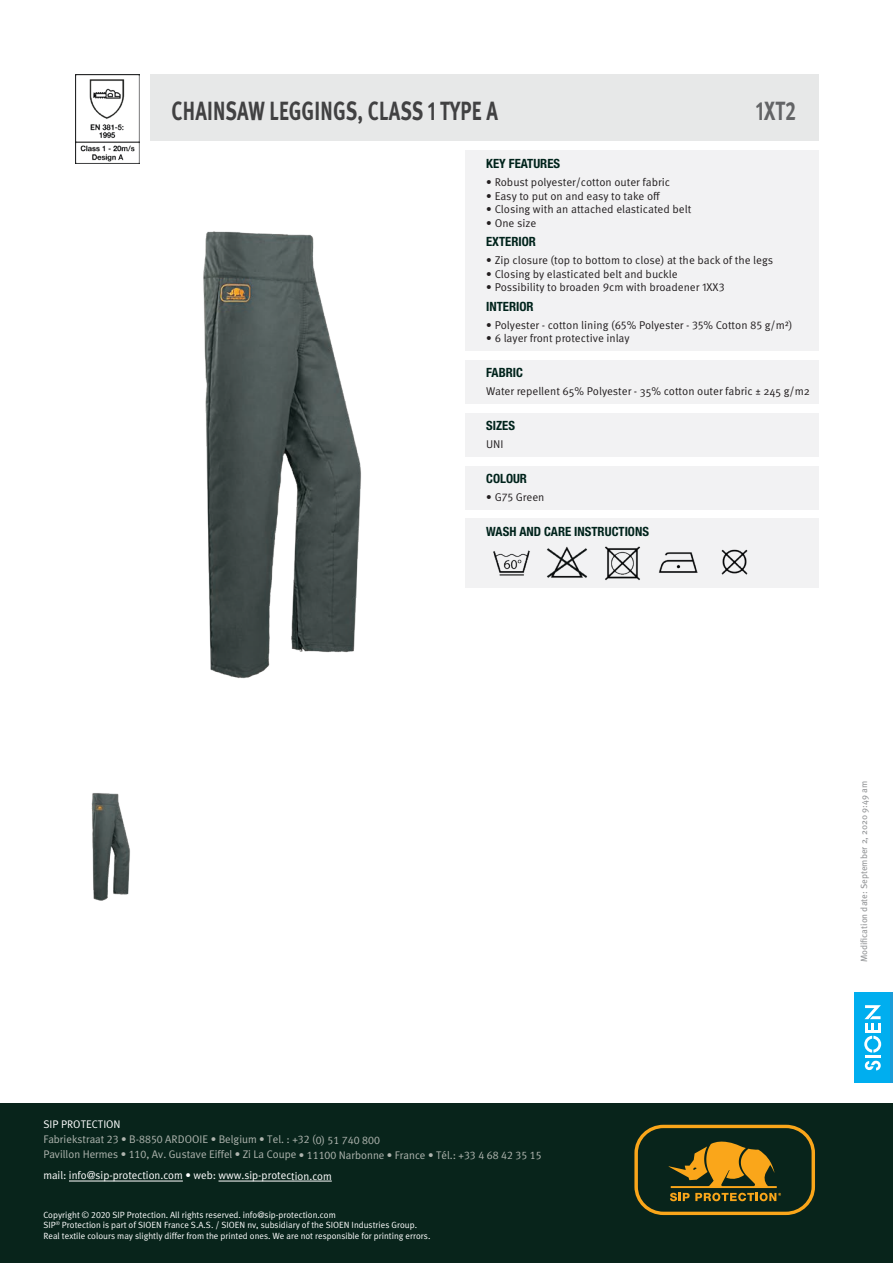
<style>
.page{position:relative;width:893px;height:1263px;background:#fff}
.page>*{position:absolute;margin:0;border:0;box-sizing:border-box;transform-origin:0 0}
.t1{font:700 26.25px "Meta Pro";letter-spacing:.01em;color:#414142;scale:.74 1}
.t2{font:700 26.25px "Meta Pro";color:#636466;scale:.74 1}
.t3{font:700 condensed 12.75px "Helvetica Neue LT Std";color:#00231b}
.t4{font:11.25px "Meta Pro";color:#231f20}
.t5{font:11.1px/15px "Meta K Normal";color:#aeb4ae}
.t6{font:11.1px "Meta K Normal";color:#fff}
.t7{font:9px/10.5px "Meta K Normal";color:#fff}
.t8{font:9px "Meta Pro";color:#949698}
.s1{font-family:"Meta K Normal"}
</style>
<div class="page">
<div style="left:0;top:1103px;width:893px;height:160px;background:#08241b"></div>
<svg style="left:634px;top:1125px;width:181px;height:90px"></svg>
<hr style="left:69px;top:1181px;width:114px;height:1px;background:#fff">
<hr style="left:218px;top:1181px;width:114px;height:1px;background:#fff">
<div style="left:854px;top:992px;width:39px;height:90px;background:#1b9cd8"></div>
<div style="left:854px;top:992px;width:36px;height:90px;background:#00aeef"></div>
<svg style="left:865px;top:1061px;width:16px;height:9px"></svg>
<svg style="left:864px;top:1036px;width:17px;height:16px"></svg>
<hr style="left:865px;top:1055px;width:15px;height:3px;background:#fff">
<hr style="left:865px;top:1030px;width:16px;height:3px;background:#fff">
<svg style="left:864px;top:1005px;width:17px;height:24px"></svg>
<div style="left:150px;top:74px;width:669px;height:67px;background:#e7e8e8"></div>
<div style="left:465px;top:151px;width:354px;height:200px;background:#f2f2f3"></div>
<div style="left:465px;top:360px;width:354px;height:44px;background:#f2f2f3"></div>
<div style="left:465px;top:413px;width:354px;height:44px;background:#f2f2f3"></div>
<div style="left:465px;top:466px;width:354px;height:43px;background:#f2f2f3"></div>
<div style="left:465px;top:519px;width:354px;height:69px;background:#f2f2f3"></div>
<img style="left:493px;top:550px;width:37px;height:26px">
<img style="left:547px;top:546px;width:40px;height:32px">
<img style="left:605px;top:546px;width:35px;height:34px">
<img style="left:658px;top:552px;width:40px;height:21px">
<img style="left:721px;top:549px;width:27px;height:26px">
<img style="left:91px;top:793px;width:39px;height:108px">
<img style="left:75px;top:74px;width:65px;height:90px">
<img style="left:203px;top:231px;width:158px;height:448px">
<h1 class="t1" style="left:171px;top:94px;width:443px">CHAINSAW LEGGINGS, CLASS 1 TYPE A</h1>
<h1 class="t2" style="left:756px;top:94px;width:56px">1XT2</h1>
<p class="t3" style="left:486px;top:156px;width:75px">KEY FEATURES</p>
<p class="t4" style="left:486px;top:175px;width:185px"><span class="s1">•</span> Robust polyester/cotton outer fabric</p>
<p class="t4" style="left:486px;top:188px;width:176px"><span class="s1">•</span> Easy to put on and easy to take off</p>
<p class="t4" style="left:486px;top:202px;width:207px"><span class="s1">•</span> Closing with an attached elasticated belt</p>
<p class="t4" style="left:486px;top:215px;width:52px"><span class="s1">•</span> One size</p>
<p class="t3" style="left:486px;top:234px;width:51px">EXTERIOR</p>
<p class="t4" style="left:486px;top:253px;width:289px"><span class="s1">•</span> Zip closure (top to bottom to close) at the back of the legs</p>
<p class="t4" style="left:486px;top:267px;width:193px"><span class="s1">•</span> Closing by elasticated belt and buckle</p>
<p class="t4" style="left:486px;top:280px;width:240px"><span class="s1">•</span> Possibility to broaden 9cm with broadener 1XX3</p>
<p class="t3" style="left:486px;top:299px;width:49px">INTERIOR</p>
<p class="t4" style="left:486px;top:318px;width:308px"><span class="s1">•</span> Polyester - cotton lining (65% Polyester - 35% Cotton 85 g/m²)</p>
<p class="t4" style="left:486px;top:331px;width:145px"><span class="s1">•</span> 6 layer front protective inlay</p>
<p class="t3" style="left:486px;top:365px;width:38px">FABRIC</p>
<p class="t4" style="left:486px;top:384px;width:325px">Water repellent 65% Polyester - 35% cotton outer fabric ± 245 g/m2</p>
<p class="t3" style="left:486px;top:418px;width:30px">SIZES</p>
<p class="t4" style="left:486px;top:437px;width:19px">UNI</p>
<p class="t3" style="left:486px;top:471px;width:42px">COLOUR</p>
<p class="t4" style="left:486px;top:490px;width:60px"><span class="s1">•</span> G75 Green</p>
<p class="t3" style="left:486px;top:524px;width:164px">WASH AND CARE INSTRUCTIONS</p>
<p class="t6" style="left:43px;top:1118px;width:79px">SIP PROTECTION</p>
<p class="t5" style="left:43px;top:1132px;width:500px">Fabriekstraat 23 • B-8850 ARDOOIE • Belgium • Tel. : +32 (0) 51 740 800<br>Pavillon Hermes • 110, Av. Gustave Eiffel • Zi La Coupe • 11100 Narbonne • France • Tél.: +33 4 68 42 35 15</p>
<p class="t6" style="left:43px;top:1169px;width:290px">mail: info@sip-protection.com • web: www.sip-protection.com</p>
<p class="t7" style="left:43px;top:1209px;width:389px">Copyright © 2020 SIP Protection. All rights reserved. info@sip-protection.com<br>SIP<sup>®</sup> Protection is part of SIOEN France S.A.S. / SIOEN nv, subsidiary of the SIOEN Industries Group.<br>Real textile colours may slightly differ from the printed ones. We are not responsible for printing errors.</p>
<p class="t8" style="left:858px;top:962px;width:183px;rotate:-90deg">Modification date: September 2, 2020 9:49 am</p>
</div>
